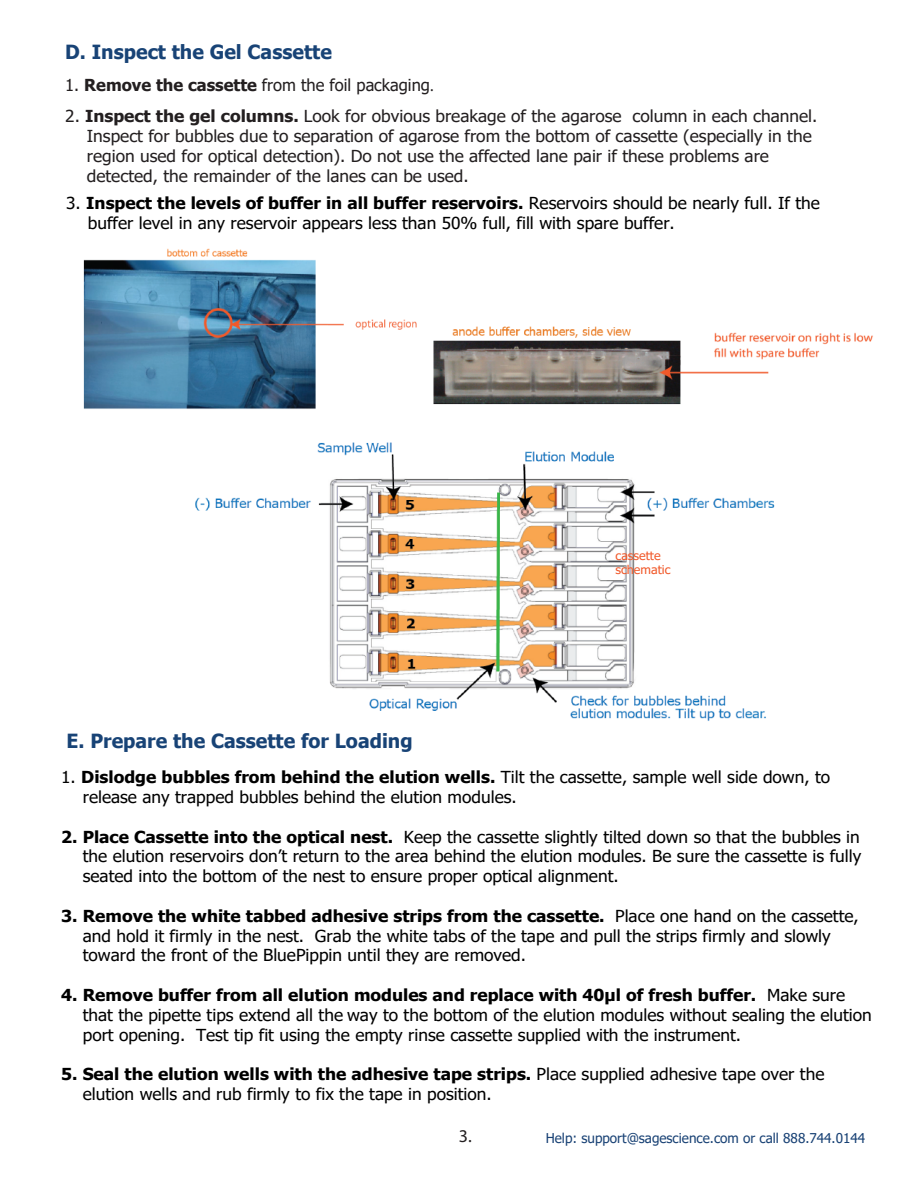
<style>
.page{position:relative;width:918px;height:1188px;background:#fff}
.page>*{position:absolute;margin:0;border:0;box-sizing:border-box;transform-origin:0 0}
.t1{font:700 19.5px "Tahoma";color:#184376}
.t2{font:18px "Myriad Pro";color:#231f20}
.t3{font:16.5px/19.8px "Tahoma";color:#000;scale:1.05 1}
.t4{font:16.5px/19.8px "Tahoma";color:#231f20;scale:1.05 1}
.t5{font:16.5px "Tahoma";color:#231f20}
.t6{font:13.5px "Tahoma";color:#194275}
.t7{font:12px/14.4px "Tahoma";color:#f1592a;scale:1.05 1}
.s1{font-weight:700}
.s2{font-family:"Myriad Pro"}
</style>
<div class="page">
<img style="left:83px;top:249px;width:334px;height:160px">
<img style="left:195px;top:442px;width:580px;height:279px">
<img style="left:433px;top:326px;width:440px;height:79px">
<p class="t1" style="left:65px;top:38px;width:268px">D. Inspect the Gel Cassette</p>
<p class="t5" style="left:65px;top:74px;width:370px">1. <span class="s1">Remove the cassette</span> from the foil packaging<span class="s2">.</span></p>
<p class="t4" style="left:87px;top:107px;width:697px;text-indent:-22px">2. <span class="s1">Inspect the gel columns.</span> Look for obvious breakage of the agarose column in each channel.<br>Inspect for bubbles due to separation of agarose from the bottom of cassette (especially in the region used for optical detection). Do not use the affected lane pair if these problems are detected, the remainder of the lanes can be used.</p>
<p class="t3" style="left:88px;top:194px;width:699px;text-indent:-22px">3. <span class="s1">Inspect the levels of buffer in all buffer reservoirs.</span> Reservoirs should be nearly full. If the buffer level in any reservoir appears less than 50% full, fill with spare buffer.</p>
<p class="t1" style="left:67px;top:727px;width:348px">E. Prepare the Cassette for Loading</p>
<p class="t7" style="left:616px;top:549px;width:54px">cassette schematic</p>
<p class="t3" style="left:83px;top:768px;width:713px;text-indent:-22px">1. <span class="s1">Dislodge bubbles from behind the elution wells.</span> Tilt the cassette, sample well side down, to release any trapped bubbles behind the elution modules.</p>
<p class="t3" style="left:83px;top:828px;width:743px;text-align:justify;text-indent:-22px"><span class="s1">2. Place Cassette into the optical nest.</span> Keep the cassette slightly tilted down so that the bubbles in the elution reservoirs don’t return to the area behind the elution modules. Be sure the cassette is fully seated into the bottom of the nest to ensure proper optical alignment.</p>
<p class="t3" style="left:83px;top:907px;width:741px;text-indent:-22px"><span class="s1">3. Remove the white tabbed adhesive strips from the cassette.</span> Place one hand on the cassette, and hold it firmly in the nest. Grab the white tabs of the tape and pull the strips firmly and slowly toward the front of the BluePippin until they are removed.</p>
<p class="t3" style="left:83px;top:986px;width:753px;text-indent:-22px"><span class="s1">4. Remove buffer from all elution modules and replace with 40µl of fresh buffer.</span> Make sure that the pipette tips extend all the way to the bottom of the elution modules without sealing the elution port opening. Test tip fit using the empty rinse cassette supplied with the instrument.</p>
<p class="t3" style="left:83px;top:1065px;width:708px;text-indent:-22px"><span class="s1">5. Seal the elution wells with the adhesive tape strips.</span> Place supplied adhesive tape over the elution wells and rub firmly to fix the tape in position.</p>
<p class="t2" style="left:459px;top:1125px;width:14px">3.</p>
<p class="t6" style="left:546px;top:1129px;width:321px">Help: support@sagescience.com or call 888.744.0144</p>
</div>
